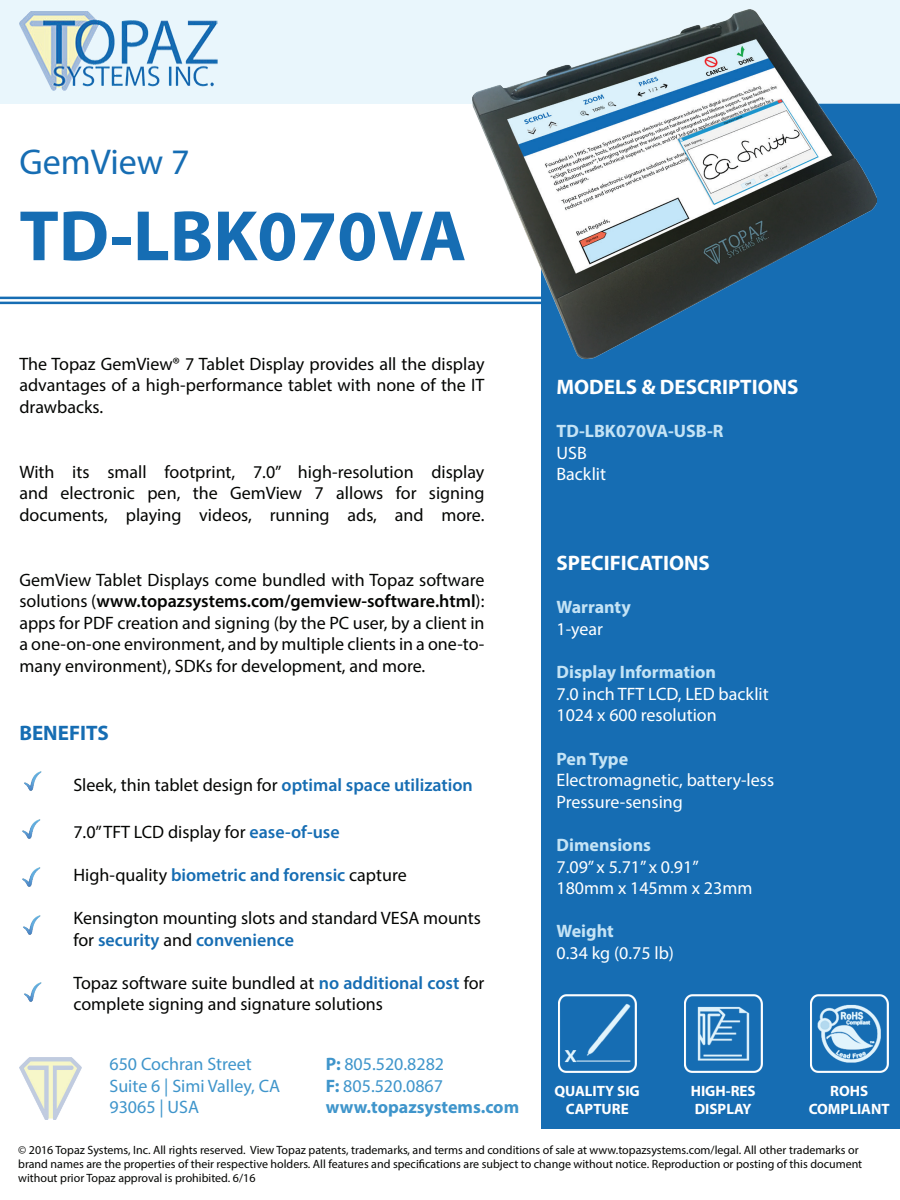
<style>
.page{position:relative;width:900px;height:1200px;background:#fff}
.page>*{position:absolute;margin:0;border:0;box-sizing:border-box;transform-origin:0 0}
.t1{font:700 72px "Myriad Pro";color:#166db3}
.t2{font:36px "Myriad Pro";color:#166db3}
.t3{font:700 21px "Myriad Pro";color:#fff}
.t4{font:700 21px "Myriad Pro";color:#166db3}
.t5{font:18px/21.6px "Myriad Pro";color:#040503;text-align:justify}
.t6{font:18px/21.6px "Myriad Pro";color:#fff}
.t7{font:700 18px "Myriad Pro";color:#c4e3f5}
.t8{font:700 18px/21.6px "Myriad Pro";color:#3f95cb}
.t9{font:18px/21.6px "Myriad Pro";color:#3f95cb}
.t10{font:600 18px "Myriad Pro";color:#166db3}
.t11{font:700 15px/18px "Myriad Pro";color:#fff;text-align:center}
.t12{font:12px/14.4px "Myriad Pro";color:#040503}
.s1{font-weight:600}
.s2{font-weight:600;color:#166db3}
.s3{font-weight:400;color:#040503}
.s4{font-weight:400}
</style>
<div class="page">
<div style="left:542px;top:104px;width:358px;height:1026px;background:#166db3"></div>
<div style="left:0;top:0;width:900px;height:104px;background:#e9f6fc"></div>
<img style="left:19px;top:11px;width:199px;height:80px">
<hr style="left:0;top:297px;width:573px;height:2px;background:#166db3">
<hr style="left:0;top:302px;width:573px;height:2px;background:#166db3">
<img style="left:24px;top:771px;width:18px;height:20px">
<img style="left:22px;top:867px;width:19px;height:20px">
<img style="left:23px;top:915px;width:18px;height:20px">
<img style="left:22px;top:819px;width:19px;height:20px">
<img style="left:19px;top:1057px;width:63px;height:63px">
<img style="left:684px;top:994px;width:78px;height:78px">
<img style="left:558px;top:994px;width:78px;height:78px">
<img style="left:810px;top:994px;width:78px;height:78px">
<img style="left:24px;top:982px;width:18px;height:20px">
<img style="left:472px;top:9px;width:404px;height:350px">
<h2 class="t2" style="left:19px;top:140px;width:172px">GemView 7</h2>
<h1 class="t1" style="left:19px;top:189px;width:449px">TD-LBK070VA</h1>
<p class="t5" style="left:19px;top:352px;width:467px">The Topaz GemView® 7 Tablet Display provides all the display advantages of a high-performance tablet with none of the IT drawbacks.</p>
<p class="t5" style="left:19px;top:460px;width:467px">With its small footprint, 7.0” high-resolution display and electronic pen, the GemView 7 allows for signing documents, playing videos, running ads, and more.</p>
<p class="t5" style="left:19px;top:568px;width:467px">GemView Tablet Displays come bundled with Topaz software solutions (<span class="s1">www.topazsystems.com/gemview-software.html</span>): apps for PDF creation and signing (by the PC user, by a client in a one-on-one environment, and by multiple clients in a one-to&shy;many environment), SDKs for development, and more.</p>
<p class="t4" style="left:19px;top:720px;width:91px">BENEFITS</p>
<p class="t5" style="left:73px;top:774px;width:401px">Sleek, thin tablet design for <span class="s2">optimal space utilization</span></p>
<p class="t5" style="left:73px;top:820px;width:268px">7.0” TFT LCD display for <span class="s2">ease-of-use</span></p>
<p class="t10" style="left:73px;top:863px;width:335px"><span class="s3">High-quality</span> biometric and forensic <span class="s3">capture</span></p>
<p class="t5" style="left:73px;top:907px;width:409px">Kensington mounting slots and standard VESA mounts for <span class="s2">security</span> and <span class="s2">convenience</span></p>
<p class="t5" style="left:73px;top:972px;width:413px">Topaz software suite bundled at <span class="s2">no additional cost</span> for complete signing and signature solutions</p>
<p class="t3" style="left:556px;top:373px;width:244px">MODELS &amp; DESCRIPTIONS</p>
<p class="t7" style="left:556px;top:419px;width:168px">TD-LBK070VA-USB-R</p>
<p class="t6" style="left:556px;top:441px;width:51px">USB<br>Backlit</p>
<p class="t3" style="left:556px;top:549px;width:155px">SPECIFICATIONS</p>
<p class="t7" style="left:556px;top:596px;width:76px">Warranty</p>
<p class="t6" style="left:556px;top:618px;width:48px">1-year</p>
<p class="t7" style="left:556px;top:660px;width:161px">Display Information</p>
<p class="t6" style="left:556px;top:683px;width:214px">7.0 inch TFT LCD, LED backlit<br>1024 x 600 resolution</p>
<p class="t7" style="left:556px;top:747px;width:73px">Pen Type</p>
<p class="t6" style="left:556px;top:769px;width:219px">Electromagnetic, battery-less<br>Pressure-sensing</p>
<p class="t7" style="left:556px;top:833px;width:96px">Dimensions</p>
<p class="t6" style="left:556px;top:855px;width:197px">7.09” x 5.71” x 0.91”<br>180mm x 145mm x 23mm</p>
<p class="t7" style="left:556px;top:920px;width:59px">Weight</p>
<p class="t6" style="left:556px;top:942px;width:119px">0.34 kg (0.75 lb)</p>
<p class="t9" style="left:110px;top:1053px;width:172px">650 Cochran Street<br>Suite 6 | Simi Valley, CA<br>93065 | USA</p>
<p class="t12" style="left:18px;top:1142px;width:846px">© 2016 Topaz Systems, Inc. All rights reserved. View Topaz patents, trademarks, and terms and conditions of sale at www.topazsystems.com/legal. All other trademarks or brand names are the properties of their respective holders. All features and specifications are subject to change without notice. Reproduction or posting of this document without prior Topaz approval is prohibited. 6/16</p>
<p class="t8" style="left:326px;top:1053px;width:195px">P: <span class="s4">805.520.8282<br></span>F: <span class="s4">805.520.0867 </span>www.topazsystems.com</p>
<p class="t11" style="left:555px;top:1081px;width:87px">QUALITY SIG<br>CAPTURE</p>
<p class="t11" style="left:691px;top:1081px;width:67px;text-align:left">HIGH-RES<br>DISPLAY</p>
<p class="t11" style="left:809px;top:1081px;width:82px">ROHS<br>COMPLIANT</p>
</div>
